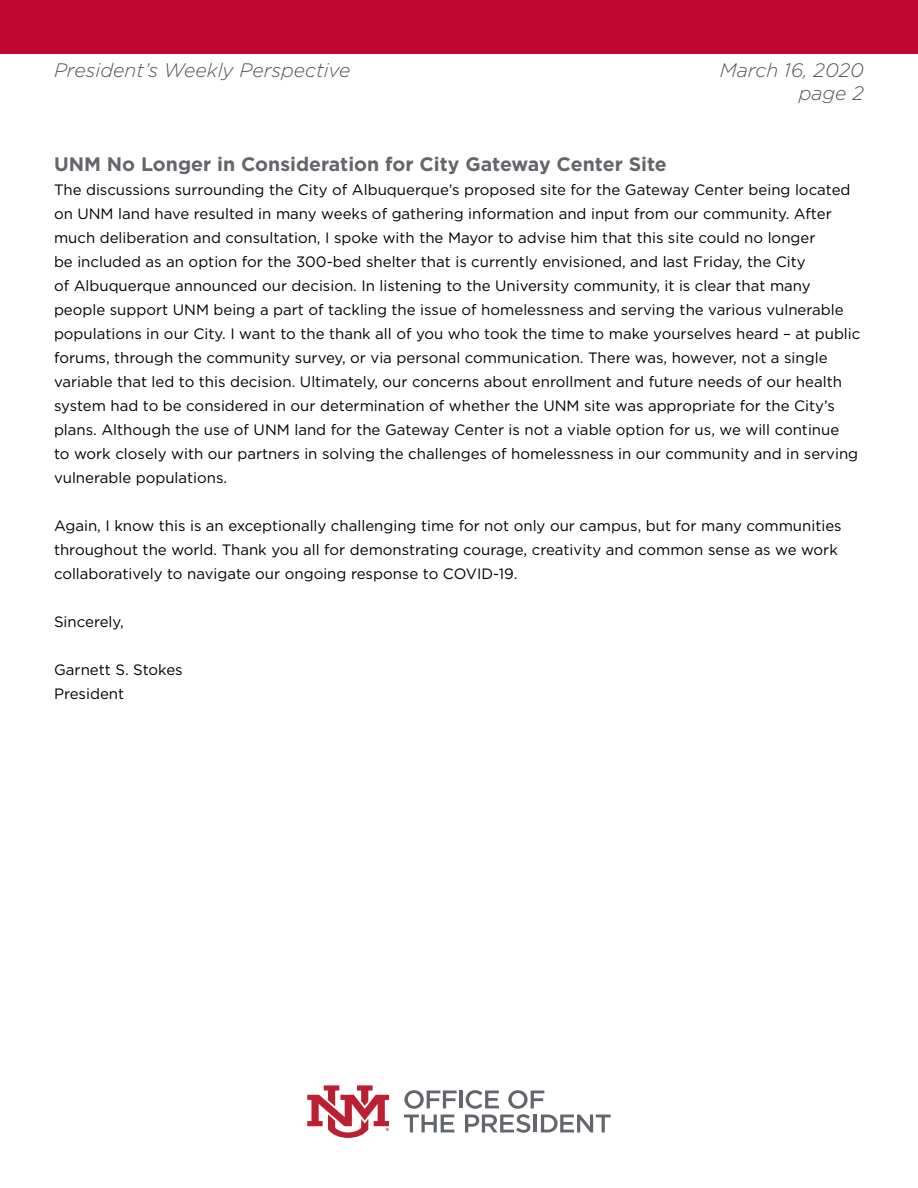
<style>
.page{position:relative;width:918px;height:1188px;background:#fff}
.page>*{position:absolute;margin:0;border:0;box-sizing:border-box;transform-origin:0 0}
.t1{font:700 19.5px "Gotham";color:#63666a}
.t2{font:italic 300 19.5px/23.4px "Gotham";color:#52555b;text-align:right}
.t3{font:15px/24px "Gotham";color:#000}
</style>
<div class="page">
<div style="left:0;top:0;width:918px;height:53px;background:#c00630"></div>
<svg style="left:404px;top:1090px;width:53px;height:19px"></svg>
<hr style="left:459px;top:1090px;width:4px;height:18px;background:#63676b">
<svg style="left:404px;top:1115px;width:50px;height:17px"></svg>
<svg style="left:465px;top:1090px;width:146px;height:43px"></svg>
<svg style="left:307px;top:1085px;width:82px;height:53px"></svg>
<h1 class="t2" style="left:54px;top:58px;width:298px">President’s Weekly Perspective</h1>
<h1 class="t2" style="left:720px;top:58px;width:146px">March 16, 2020 page 2</h1>
<h1 class="t1" style="left:54px;top:151px;width:614px">UNM No Longer in Consideration for City Gateway Center Site</h1>
<p class="t3" style="left:54px;top:177px;width:808px">The discussions surrounding the City of Albuquerque’s proposed site for the Gateway Center being located on UNM land have resulted in many weeks of gathering information and input from our community. After much deliberation and consultation, I spoke with the Mayor to advise him that this site could no longer<br>be included as an option for the 300-bed shelter that is currently envisioned, and last Friday, the City<br>of Albuquerque announced our decision. In listening to the University community, it is clear that many people support UNM being a part of tackling the issue of homelessness and serving the various vulnerable populations in our City. I want to the thank all of you who took the time to make yourselves heard – at public forums, through the community survey, or via personal communication. There was, however, not a single variable that led to this decision. Ultimately, our concerns about enrollment and future needs of our health system had to be considered in our determination of whether the UNM site was appropriate for the City’s plans. Although the use of UNM land for the Gateway Center is not a viable option for us, we will continue<br>to work closely with our partners in solving the challenges of homelessness in our community and in serving vulnerable populations.</p>
<p class="t3" style="left:54px;top:513px;width:789px">Again, I know this is an exceptionally challenging time for not only our campus, but for many communities throughout the world. Thank you all for demonstrating courage, creativity and common sense as we work collaboratively to navigate our ongoing response to COVID-19.</p>
<p class="t3" style="left:54px;top:609px;width:71px">Sincerely,</p>
<p class="t3" style="left:54px;top:657px;width:130px">Garnett S. Stokes<br>President</p>
</div>
